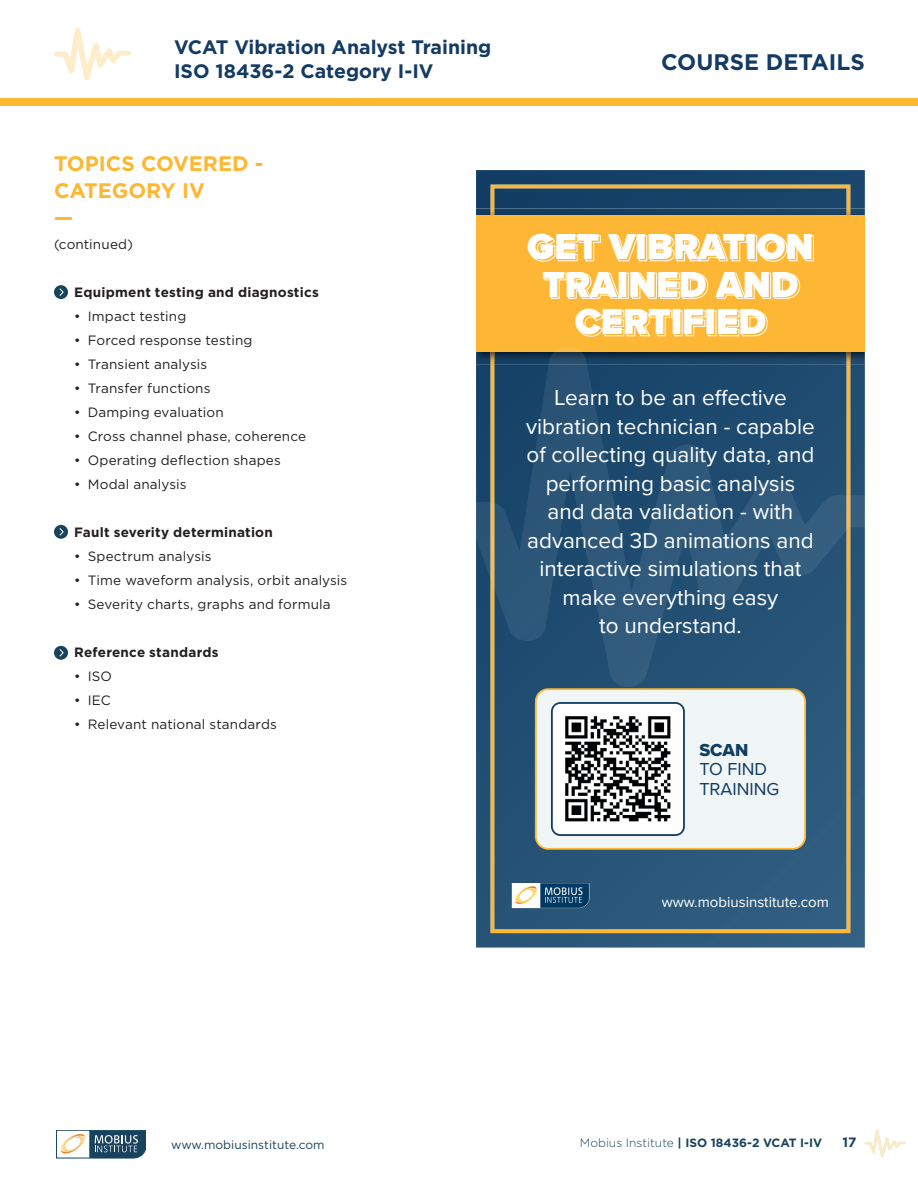
<style>
.page{position:relative;width:918px;height:1188px;background:#fff}
.page>*{position:absolute;margin:0;border:0;box-sizing:border-box;transform-origin:0 0}
.t1{font:900 37.5px/37.5px "Proxima Nova";color:#fff;text-align:center}
.t2{font:22.5px/28.5px "Proxima Nova";color:#fff;text-align:center}
.t3{font:700 22.5px "Gotham";color:#133b63}
.t4{font:700 21px/27px "Gotham";color:#fdb731}
.t5{font:700 19.5px "Gotham";color:#133b63}
.t6{font:18px "Proxima Nova";color:#113c63}
.t7{font:18px "Proxima Nova Extrabld";color:#113c63}
.t8{font:15px "Proxima Nova";color:#fff}
.t9{font:13.5px "Gotham";letter-spacing:.01em;color:#231f20}
.t10{font:700 13.5px "Gotham";letter-spacing:.015em;color:#231f20}
.t11{font:700 13.5px "Gotham";color:#19435e}
.t12{font:700 12px "Gotham";color:#19435e}
.t13{font:12px "Gotham";color:#19435e}
.s1{font-weight:300}
</style>
<div class="page">
<svg style="left:56px;top:1130px;width:90px;height:28px"></svg>
<svg style="left:864px;top:1129px;width:42px;height:29px"></svg>
<div style="left:0;top:98px;width:918px;height:8px;background:#fdb731"></div>
<div style="left:54px;top:285px;width:14px;height:14px;background:#18445e;border-radius:50%"></div>
<svg style="left:59px;top:288px;width:5px;height:8px"></svg>
<div style="left:54px;top:525px;width:14px;height:14px;background:#18445e;border-radius:50%"></div>
<svg style="left:59px;top:528px;width:5px;height:8px"></svg>
<div style="left:54px;top:646px;width:14px;height:14px;background:#18445e;border-radius:50%"></div>
<svg style="left:59px;top:649px;width:5px;height:8px"></svg>
<svg style="left:54px;top:28px;width:77px;height:52px"></svg>
<svg style="left:476px;top:170px;width:389px;height:778px"></svg>
<svg style="left:491px;top:185px;width:359px;height:748px;fill:#2b5879"></svg>
<img style="left:491px;top:208px;width:359px;height:7px">
<div style="left:476px;top:215px;width:389px;height:137px;background:#fdb734"></div>
<svg style="left:476px;top:347px;width:389px;height:340px;fill:#245074"></svg>
<svg style="left:577px;top:310px;width:191px;height:27px"></svg>
<svg style="left:544px;top:273px;width:256px;height:26px"></svg>
<svg style="left:529px;top:235px;width:285px;height:27px"></svg>
<svg style="left:535px;top:688px;width:271px;height:162px;fill:#f0f6f6"></svg>
<svg style="left:551px;top:702px;width:134px;height:134px"></svg>
<img style="left:511px;top:883px;width:78px;height:25px">
<p class="t5" style="left:174px;top:34px;width:319px">VCAT Vibration Analyst Training</p>
<p class="t5" style="left:174px;top:58px;width:261px">ISO 18436-2 Category I-IV</p>
<p class="t4" style="left:54px;top:150px;width:211px">TOPICS COVERED -<br>CATEGORY IV</p>
<p class="t4" style="left:54px;top:204px;width:20px">—</p>
<p class="t9" style="left:54px;top:236px;width:81px">(continued)</p>
<p class="t10" style="left:74px;top:284px;width:246px">Equipment testing and diagnostics</p>
<p class="t9" style="left:74px;top:308px;width:114px">• Impact testing</p>
<p class="t9" style="left:74px;top:332px;width:180px">• Forced response testing</p>
<p class="t9" style="left:74px;top:356px;width:134px">• Transient analysis</p>
<p class="t9" style="left:74px;top:380px;width:138px">• Transfer functions</p>
<p class="t9" style="left:74px;top:404px;width:151px">• Damping evaluation</p>
<p class="t9" style="left:74px;top:428px;width:233px">• Cross channel phase, coherence</p>
<p class="t9" style="left:74px;top:452px;width:208px">• Operating deflection shapes</p>
<p class="t9" style="left:74px;top:476px;width:114px">• Modal analysis</p>
<p class="t10" style="left:74px;top:524px;width:200px">Fault severity determination</p>
<p class="t9" style="left:74px;top:548px;width:139px">• Spectrum analysis</p>
<p class="t9" style="left:74px;top:572px;width:275px">• Time waveform analysis, orbit analysis</p>
<p class="t9" style="left:74px;top:596px;width:258px">• Severity charts, graphs and formula</p>
<p class="t10" style="left:74px;top:644px;width:146px">Reference standards</p>
<p class="t9" style="left:74px;top:668px;width:39px">• ISO</p>
<p class="t9" style="left:74px;top:692px;width:38px">• IEC</p>
<p class="t9" style="left:74px;top:716px;width:204px">• Relevant national standards</p>
<p class="t3" style="left:661px;top:47px;width:205px">COURSE DETAILS</p>
<p class="t1" style="left:527px;top:227px;width:288px">GET VIBRATION<br>TRAINED AND<br>CERTIFIED</p>
<p class="t2" style="left:526px;top:383px;width:290px">Learn to be an effective vibration technician - capable of collecting quality data, and performing basic analysis and data validation - with advanced 3D animations and interactive simulations that make everything easy<br>to understand.</p>
<p class="t7" style="left:699px;top:736px;width:51px">SCAN</p>
<p class="t6" style="left:699px;top:756px;width:69px">TO FIND</p>
<p class="t6" style="left:699px;top:775px;width:81px">TRAINING</p>
<p class="t8" style="left:662px;top:891px;width:169px">www.mobiusinstitute.com</p>
<p class="t13" style="left:171px;top:1137px;width:155px">www.mobiusinstitute.com</p>
<p class="t12" style="left:580px;top:1135px;width:244px"><span class="s1">Mobius Institute</span> | ISO 18436-2 VCAT I-IV</p>
<p class="t11" style="left:842px;top:1133px;width:16px">17</p>
</div>
